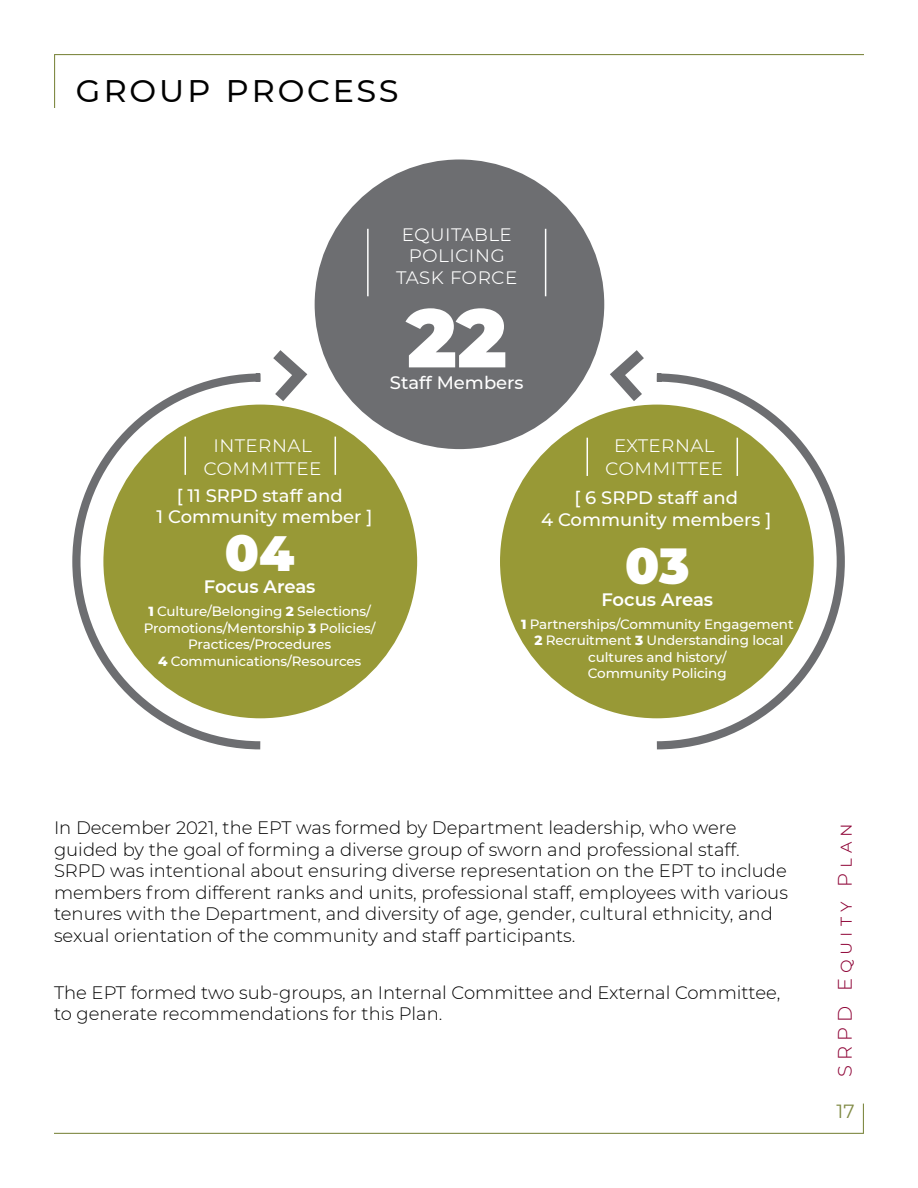
<style>
.page{position:relative;width:918px;height:1188px;background:#fff}
.page>*{position:absolute;margin:0;border:0;box-sizing:border-box;transform-origin:0 0}
.t1{font:900 82.5px "Montserrat";color:#fff}
.t2{font:900 49.5px "Montserrat";color:#fff}
.t3{font:39px "Montserrat";color:#000}
.t4{font:300 22.5px/23.2px "Montserrat";letter-spacing:.07em;color:#fff;text-align:center}
.t5{font:300 22.5px/21.8px "Montserrat";letter-spacing:.035em;color:#fff;text-align:center}
.t6{font:300 19.5px "Montserrat";letter-spacing:.255em;color:#8d0134}
.t7{font:19.05px "Montserrat";color:#818b46}
.t8{font:300 18px/21.6px "Montserrat";color:#000}
.t9{font:500 18px/21.6px "Montserrat";color:#fff;text-align:center}
.t10{font:600 18px "Montserrat";color:#fff}
.t11{font:500 13.5px/16.5px "Montserrat";letter-spacing:-.01em;color:#fff;text-align:center}
.s1{font-weight:800}
</style>
<div class="page">
<hr style="left:54px;top:54px;width:1px;height:54px;background:#818b46">
<hr style="left:55px;top:54px;width:809px;height:1px;background:#818b46">
<hr style="left:863px;top:1104px;width:1px;height:30px;background:#818b46">
<hr style="left:54px;top:1133px;width:809px;height:1px;background:#818b46">
<div style="left:315px;top:159px;width:289px;height:290px;background:#6d6e71;border-radius:50%"></div>
<svg style="left:72px;top:373px;width:196px;height:377px"></svg>
<div style="left:103px;top:405px;width:314px;height:313px;background:#989936;border-radius:50%"></div>
<svg style="left:273px;top:350px;width:34px;height:51px"></svg>
<svg style="left:649px;top:373px;width:196px;height:377px"></svg>
<div style="left:500px;top:405px;width:314px;height:313px;background:#989936;border-radius:50%"></div>
<svg style="left:610px;top:350px;width:34px;height:51px"></svg>
<hr style="left:367px;top:229px;width:2px;height:67px;background:#fff">
<hr style="left:545px;top:229px;width:1px;height:67px;background:#fff">
<hr style="left:737px;top:438px;width:1px;height:38px;background:#fff">
<hr style="left:587px;top:438px;width:1px;height:38px;background:#fff">
<hr style="left:335px;top:437px;width:1px;height:38px;background:#fff">
<hr style="left:185px;top:437px;width:1px;height:38px;background:#fff">
<h3 class="t3" style="left:76px;top:61px;width:325px">group process</h3>
<p class="t5" style="left:396px;top:221px;width:123px">equitable policing task force</p>
<h1 class="t1" style="left:407px;top:276px;width:102px">22</h1>
<p class="t9" style="left:390px;top:371px;width:135px">Staff Members</p>
<p class="t4" style="left:203px;top:431px;width:119px">internal committee</p>
<p class="t4" style="left:605px;top:431px;width:119px">external committee</p>
<p class="t9" style="left:157px;top:484px;width:217px">[ 11 SRPD staff and<br>1 Community member ]</p>
<p class="t9" style="left:541px;top:486px;width:232px">[ 6 SRPD staff and<br>4 Community members ]</p>
<h2 class="t2" style="left:225px;top:517px;width:71px">04</h2>
<p class="t10" style="left:204px;top:574px;width:113px">Focus Areas</p>
<p class="t11" style="left:144px;top:603px;width:233px"><span class="s1">1</span> Culture/Belonging <span class="s1">2</span> Selections/<br>Promotions/Mentorship <span class="s1">3</span> Policies/<br>Practices/Procedures<br><span class="s1">4</span> Communications/Resources</p>
<h2 class="t2" style="left:625px;top:529px;width:66px">03</h2>
<p class="t10" style="left:601px;top:587px;width:113px">Focus Areas</p>
<p class="t11" style="left:521px;top:615px;width:274px"><span class="s1">1</span> Partnerships/Community Engagement<br><span class="s1">2</span> Recruitment <span class="s1">3</span> U nderstanding local cultures and history/<br>Community Policing</p>
<p class="t8" style="left:54px;top:816px;width:735px">In December 2021, the EPT was formed by Department leadership, who were guided by the goal of forming a diverse group of sworn and professional staff.<br>SRPD was intentional about ensuring diverse representation on the EPT to include members from different ranks and units, professional staff, employees with various tenures with the Department, and diversity of age, gender, cultural ethnicity, and sexual orientation of the community and staff participants.</p>
<p class="t8" style="left:54px;top:981px;width:728px">The EPT formed two sub-groups, an Internal Committee and External Committee, to generate recommendations for this Plan.</p>
<p class="t6" style="left:832px;top:1077px;width:255px;rotate:-90deg">SRPD Equity Plan</p>
<p class="t7" style="left:836px;top:1098px;width:20px">17</p>
</div>
